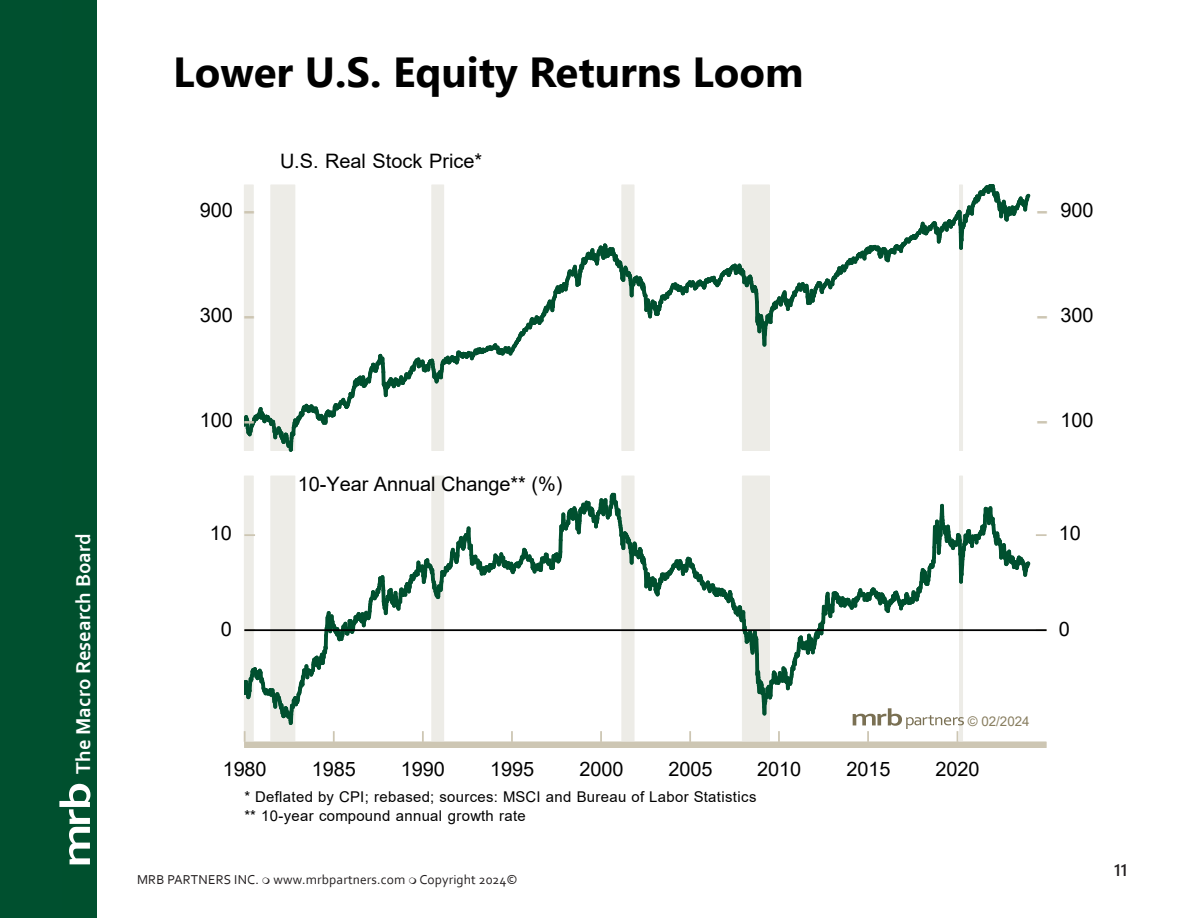
<style>
.page{position:relative;width:1188px;height:918px;background:#fff}
.page>*{position:absolute;margin:0;border:0;box-sizing:border-box;transform-origin:0 0}
.t1{font:700 43.2px "Corbel";color:#fff;scale:1.2 1}
.Paragraph_Style_1{font:700 42px "Segoe UI";color:#000}
.t2{font:700 21px "Corbel";color:#fff}
.t3{font:19.95px "Arial";letter-spacing:-.005em;color:#000}
.t4{font:600 16.5px "Segoe UI";color:#231f20}
.t5{font:14.85px/19px "Arial";letter-spacing:.025em;color:#000}
.t6{font:13.5px "Corbel";letter-spacing:.01em;color:#231f20}
.Slug{font:13.35px "Arial";color:#887e60}
.s1{font-size:43.2px}
.s2{font-weight:700;font-size:17.25px;color:#cdc6b3}
</style>
<div class="page">
<div style="left:0;top:0;width:97px;height:918px;background:#00502f"></div>
<svg style="left:244px;top:184px;width:787px;height:267px"></svg>
<div style="left:245px;top:476px;width:8px;height:266px;background:#edece7"></div>
<div style="left:244px;top:476px;width:9px;height:266px;border:1px solid #edece7"></div>
<div style="left:271px;top:476px;width:24px;height:266px;background:#edece7"></div>
<div style="left:432px;top:476px;width:12px;height:266px;background:#edece7"></div>
<div style="left:622px;top:476px;width:12px;height:266px;background:#edece7"></div>
<div style="left:743px;top:476px;width:26px;height:266px;background:#edece7"></div>
<div style="left:959px;top:476px;width:4px;height:266px;border:1px solid #edece7"></div>
<div style="left:247px;top:742px;width:796px;height:6px;background:#cdc6b3"></div>
<svg style="left:244px;top:489px;width:803px;height:253px"></svg>
<p class="t2" style="left:70px;top:811px;width:279px;rotate:-90deg"><span class="s1">b</span> The Macro Research Board</p>
<h1 class="t1" style="left:49px;top:868px;width:50px;rotate:-90deg">mr</h1>
<p class="Paragraph_Style_1" style="left:173px;top:33px;width:632px">Lower U.S. Equity Returns Loom</p>
<p class="t3" style="left:280px;top:147px;width:204px">U.S. Real Stock Price*</p>
<p class="t3" style="left:200px;top:196px;width:56px">900 <span class="s2">–</span></p>
<p class="t3" style="left:1037px;top:196px;width:58px"><span class="s2">–</span> 900</p>
<p class="t3" style="left:200px;top:301px;width:56px">300 <span class="s2">–</span></p>
<p class="t3" style="left:1037px;top:301px;width:58px"><span class="s2">–</span> 300</p>
<p class="t3" style="left:200px;top:406px;width:56px">100 <span class="s2">–</span></p>
<p class="t3" style="left:1037px;top:406px;width:58px"><span class="s2">–</span> 100</p>
<p class="t3" style="left:210px;top:520px;width:24px">10</p>
<p class="t3" style="left:298px;top:470px;width:266px">10-Year Annual Change** (%)</p>
<p class="t3" style="left:1059px;top:520px;width:24px">10</p>
<p class="t3" style="left:221px;top:615px;width:13px">0</p>
<p class="t3" style="left:1059px;top:615px;width:13px">0</p>
<p class="Slug" style="left:968px;top:712px;width:63px">© 02/2024</p>
<p class="t3" style="left:223px;top:755px;width:46px">1980</p>
<p class="t3" style="left:312px;top:755px;width:46px">1985</p>
<p class="t3" style="left:401px;top:755px;width:46px">1990</p>
<p class="t3" style="left:490px;top:755px;width:46px">1995</p>
<p class="t3" style="left:579px;top:755px;width:46px">2000</p>
<p class="t3" style="left:668px;top:755px;width:46px">2005</p>
<p class="t3" style="left:757px;top:755px;width:46px">2010</p>
<p class="t3" style="left:846px;top:755px;width:46px">2015</p>
<p class="t3" style="left:935px;top:755px;width:46px">2020</p>
<p class="t5" style="left:244px;top:787px;width:514px">* Deflated by CPI; rebased; sources: MSCI and Bureau of Labor Statistics ** 10-year compound annual growth rate</p>
<p class="t6" style="left:137px;top:871px;width:382px">MRB PARTNERS INC. www.mrbpartners.com Copyright 2024©</p>
<p class="t4" style="left:1114px;top:855px;width:15px">11</p>
</div>
